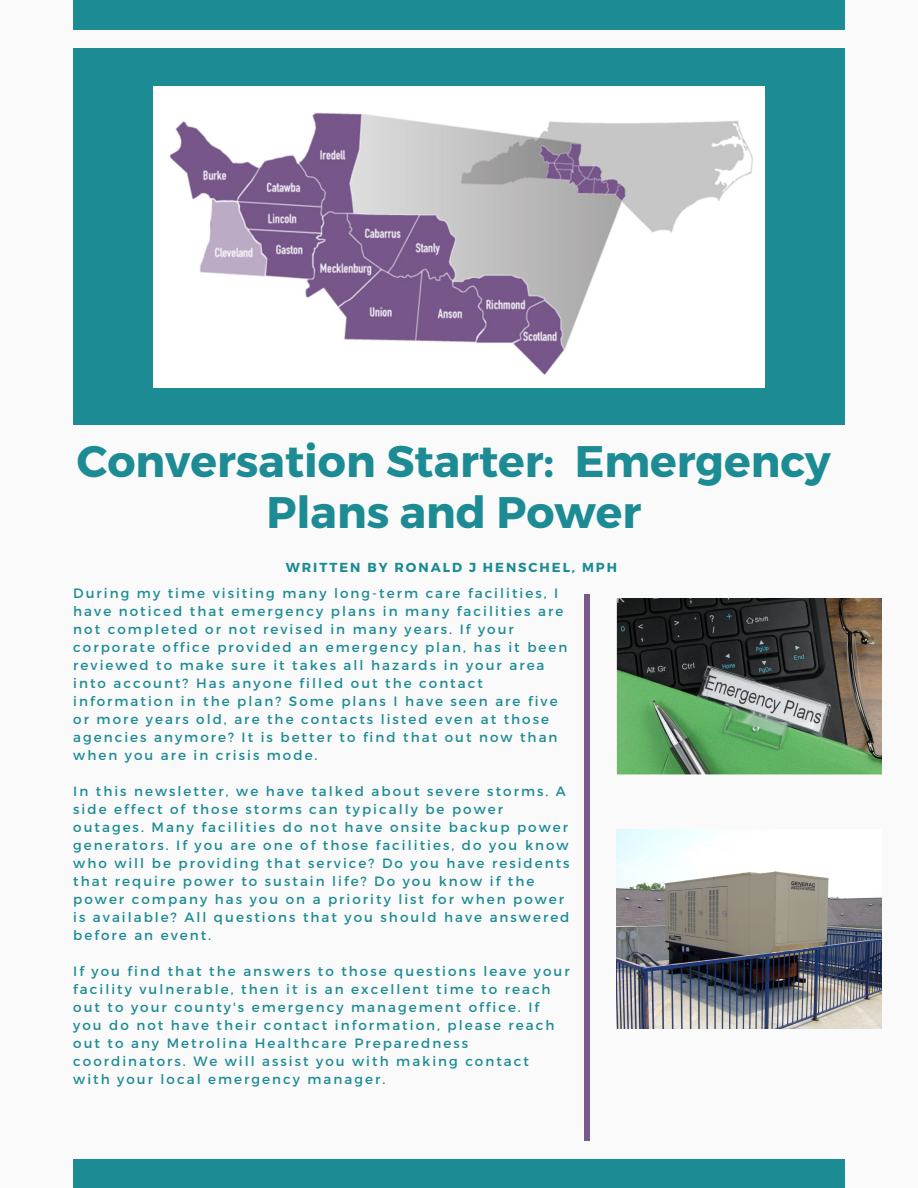
<style>
.page{position:relative;width:918px;height:1188px;background:#fafafa}
.page>*{position:absolute;margin:0;border:0;box-sizing:border-box;transform-origin:0 0}
.t1{font:700 44.1px/51.6px "Montserrat";color:#1c8b94;text-align:center}
.t2{font:13.5px/18px "Montserrat";letter-spacing:.15em;color:#1c8b94}
.t3{font:700 13.05px "Montserrat";letter-spacing:.15em;color:#1c8b94}
</style>
<div class="page">
<div style="left:73px;top:1159px;width:772px;height:29px;background:#1c8b94"></div>
<div style="left:73px;top:48px;width:772px;height:377px;background:#1c8b94"></div>
<div style="left:73px;top:0;width:772px;height:30px;background:#1c8b94"></div>
<img style="left:153px;top:87px;width:611px;height:300px">
<div style="left:584px;top:594px;width:6px;height:547px;background:#79598a"></div>
<img style="left:616px;top:598px;width:266px;height:177px">
<img style="left:616px;top:829px;width:266px;height:199px">
<p class="t1" style="left:77px;top:433px;width:755px">Conversation Starter: Emergency<br>Plans and Power</p>
<p class="t3" style="left:286px;top:559px;width:333px">WRITTEN BY RONALD J HENSCHEL, MPH</p>
<p class="t2" style="left:73px;top:584px;width:496px">During my time visiting many long-term care facilities, I have noticed that emergency plans in many facilities are not completed or not revised in many years. If your corporate office provided an emergency plan, has it been reviewed to make sure it takes all hazards in your area into account? Has anyone filled out the contact information in the plan? Some plans I have seen are five or more years old, are the contacts listed even at those agencies anymore? It is better to find that out now than when you are in crisis mode.</p>
<p class="t2" style="left:73px;top:782px;width:498px">In this newsletter, we have talked about severe storms. A side effect of those storms can typically be power outages. Many facilities do not have onsite backup power generators. If you are one of those facilities, do you know who will be providing that service? Do you have residents that require power to sustain life? Do you know if the power company has you on a priority list for when power is available? All questions that you should have answered before an event.</p>
<p class="t2" style="left:73px;top:962px;width:498px">If you find that the answers to those questions leave your facility vulnerable, then it is an excellent time to reach out to your county's emergency management office. If you do not have their contact information, please reach out to any Metrolina Healthcare Preparedness coordinators. We will assist you with making contact<br>with your local emergency manager.</p>
</div>
